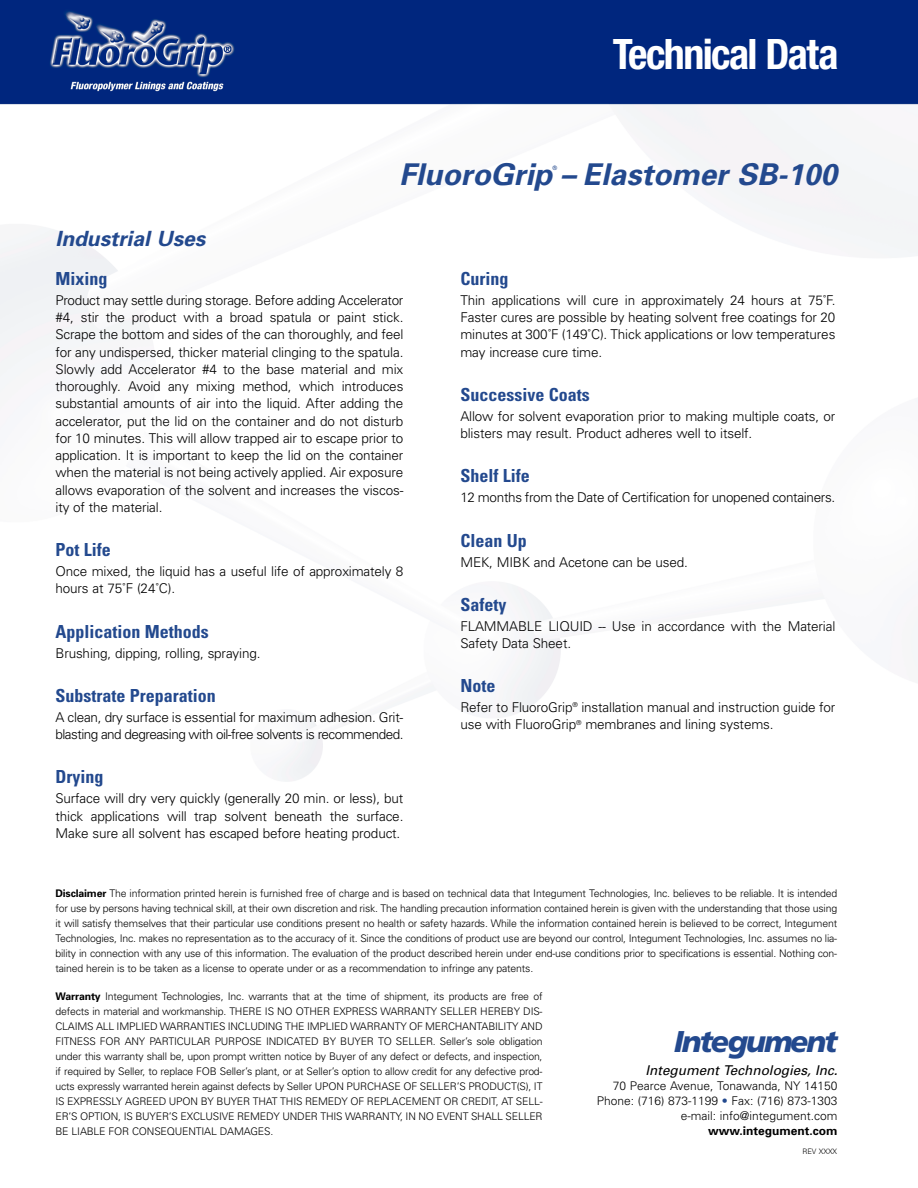
<style>
.page{position:relative;width:918px;height:1188px;background:#fff}
.page>*{position:absolute;margin:0;border:0;box-sizing:border-box;transform-origin:0 0}
.t1{font:700 condensed 42px "Helvetica Neue";letter-spacing:-.04em;color:#fff}
.t2{font:italic 700 30px "Univers";color:#23498e}
.t3{font:italic 900 30px "Frutiger";letter-spacing:-.065em;color:#23498e}
.t4{font:italic 700 21px "Univers";color:#23498e}
.t5{font:700 condensed 18px "Univers";color:#23498e}
.t6{font:300 13.5px/17.2px "Univers";letter-spacing:-.01em;color:#000}
.t7{font:300 13.5px/17.2px "Univers";letter-spacing:-.04em;color:#000}
.t8{font:italic 13.5px "Univers";color:#000}
.t9{font:300 12px/15px "Univers";color:#000;text-align:right}
.t10{font:700 12px "Univers";color:#000}
.t11{font:300 10.5px/15px "Univers";letter-spacing:-.015em;color:#000;text-align:justify}
.t12{font:300 7.5px "Univers";color:#000}
.t13{font:6px "Univers";color:#23498e}
.s1{font-weight:700}
.s2{color:#23498e}
</style>
<div class="page">
<img style="left:0;top:0;width:918px;height:782px">
<h1 class="t1" style="left:613px;top:39px;width:227px">Technical Data</h1>
<h2 class="t2" style="left:399px;top:163px;width:440px">FluoroGrip – Elastomer SB-100</h2>
<p class="t13" style="left:552px;top:166px;width:6px">®</p>
<h3 class="t4" style="left:56px;top:231px;width:151px">Industrial Uses</h3>
<h3 class="t5" style="left:56px;top:272px;width:53px">Mixing</h3>
<p class="t6" style="left:56px;top:293px;width:349px;text-align:justify">Product may settle during storage. Before adding Accelerator #4, stir the product with a broad spatula or paint stick.<br>Scrape the bottom and sides of the can thoroughly, and feel for any undispersed, thicker material clinging to the spatula.<br>Slowly add Accelerator #4 to the base material and mix thoroughly. Avoid any mixing method, which introduces substantial amounts of air into the liquid. After adding the accelerator, put the lid on the container and do not disturb for 10 minutes. This will allow trapped air to escape prior to application. It is important to keep the lid on the container when the material is not being actively applied. Air exposure allows evaporation of the solvent and increases the viscos&shy;ity of the material.</p>
<h3 class="t5" style="left:56px;top:543px;width:57px">Pot Life</h3>
<p class="t6" style="left:56px;top:564px;width:349px">Once mixed, the liquid has a useful life of approximately 8 hours at 75˚F (24˚C).</p>
<h3 class="t5" style="left:56px;top:625px;width:155px">Application Methods</h3>
<p class="t6" style="left:56px;top:645px;width:207px">Brushing, dipping, rolling, spraying.</p>
<h3 class="t5" style="left:56px;top:689px;width:162px">Substrate Preparation</h3>
<p class="t7" style="left:56px;top:710px;width:349px">A clean, dry surface is essential for maximum adhesion. Grit&shy;blasting and degreasing with oil-free solvents is recommended.</p>
<h3 class="t5" style="left:56px;top:770px;width:49px">Drying</h3>
<p class="t6" style="left:56px;top:791px;width:349px;text-align:justify">Surface will dry very quickly (generally 20 min. or less), but thick applications will trap solvent beneath the surface.<br>Make sure all solvent has escaped before heating product.</p>
<h3 class="t5" style="left:460px;top:272px;width:49px">Curing</h3>
<p class="t6" style="left:460px;top:293px;width:377px;text-align:justify">Thin applications will cure in approximately 24 hours at 75˚F.<br>Faster cures are possible by heating solvent free coatings for 20 minutes at 300˚F (149˚C). Thick applications or low temperatures may increase cure time.</p>
<h3 class="t5" style="left:460px;top:388px;width:131px">Successive Coats</h3>
<p class="t6" style="left:460px;top:409px;width:377px">Allow for solvent evaporation prior to making multiple coats, or blisters may result. Product adheres well to itself.</p>
<h3 class="t5" style="left:460px;top:469px;width:71px">Shelf Life</h3>
<p class="t6" style="left:460px;top:490px;width:376px">12 months from the Date of Certification for unopened containers.</p>
<h3 class="t5" style="left:460px;top:534px;width:68px">Clean Up</h3>
<p class="t6" style="left:460px;top:554px;width:229px">MEK, MIBK and Acetone can be used.</p>
<h3 class="t5" style="left:460px;top:598px;width:47px">Safety</h3>
<p class="t6" style="left:460px;top:619px;width:377px">FLAMMABLE LIQUID -- Use in accordance with the Material<br>Safety Data Sheet.</p>
<h3 class="t5" style="left:460px;top:679px;width:37px">Note</h3>
<p class="t6" style="left:460px;top:700px;width:377px">Refer to FluoroGrip<sup>®</sup> installation manual and instruction guide for use with FluoroGrip<sup>®</sup> membranes and lining systems.</p>
<p class="t11" style="left:56px;top:886px;width:783px"><span class="s1">Disclaimer</span> The information printed herein is furnished free of charge and is based on technical data that Integument Technologies, Inc. believes to be reliable. It is intended for use by persons having technical skill, at their own discretion and risk. The handling precaution information contained herein is given with the understanding that those using it will satisfy themselves that their particular use conditions present no health or safety hazards. While the information contained herein is believed to be correct, Integument Technologies, Inc. makes no representation as to the accuracy of it. Since the conditions of product use are beyond our control, Integument Technologies, Inc. assumes no lia&shy;bility in connection with any use of this information. The evaluation of the product described herein under end-use conditions prior to specifications is essential. Nothing con&shy;tained herein is to be taken as a license to operate under or as a recommendation to infringe any patents.</p>
<p class="t11" style="left:56px;top:989px;width:489px"><span class="s1">Warranty</span> Integument Technologies, Inc. warrants that at the time of shipment, its products are free of defects in material and workmanship. THERE IS NO OTHER EXPRESS WARRANTY SELLER HEREBY DIS-CLAIMS ALL IMPLIED WARRANTIES INCLUDING THE IMPLIED WARRANTY OF MERCHANTABILITY AND FITNESS FOR ANY PARTICULAR PURPOSE INDICATED BY BUYER TO SELLER. Seller’s sole obligation under this warranty shall be, upon prompt written notice by Buyer of any defect or defects, and inspection, if required by Seller, to replace FOB Seller’s plant, or at Seller’s option to allow credit for any defective prod&shy;ucts expressly warranted herein against defects by Seller UPON PURCHASE OF SELLER’S PRODUCT(S), IT IS EXPRESSLY AGREED UPON BY BUYER THAT THIS REMEDY OF REPLACEMENT OR CREDIT, AT SELL-ER’S OPTION, IS BUYER’S EXCLUSIVE REMEDY UNDER THIS WARRANTY, IN NO EVENT SHALL SELLER BE LIABLE FOR CONSEQUENTIAL DAMAGES.</p>
<h2 class="t3" style="left:674px;top:1030px;width:165px">Integument</h2>
<p class="t8" style="left:646px;top:1065px;width:194px">Integument Technologies, Inc.</p>
<p class="t9" style="left:597px;top:1079px;width:242px">70 Pearce Avenue, Tonawanda, NY 14150<br>Phone: (716) 873-1199 <span class="s2">•</span> Fax: (716) 873-1303 e-mail: info@integument.com</p>
<p class="t10" style="left:708px;top:1126px;width:131px">www.integument.com</p>
<p class="t12" style="left:802px;top:1149px;width:36px">REV XXXX</p>
</div>
